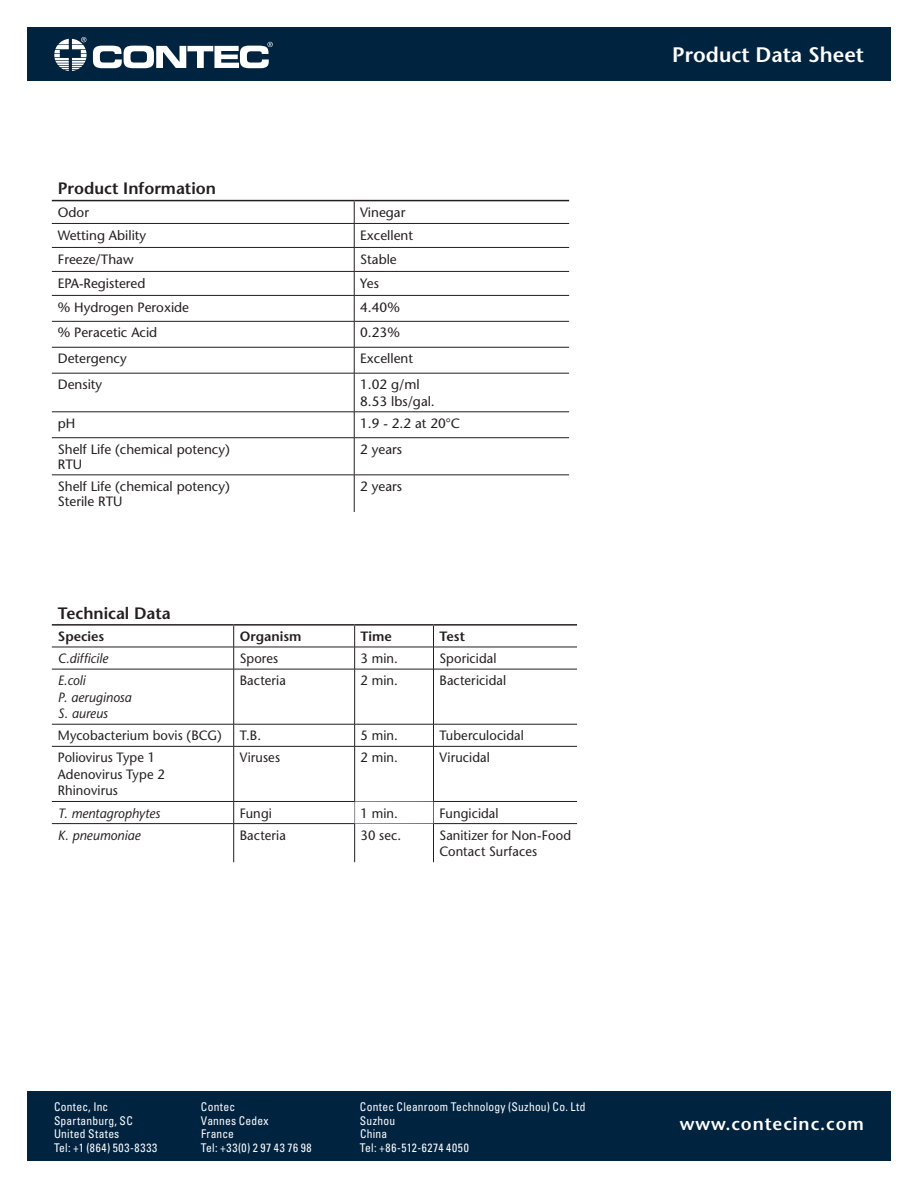
<style>
.page{position:relative;width:918px;height:1188px;background:#fff}
.page>*{position:absolute;margin:0;border:0;box-sizing:border-box;transform-origin:0 0}
.t1{font:600 21px "Stone Sans";color:#fff}
.t2{font:600 18px "Stone Sans";letter-spacing:.05em;color:#fff}
.t3{font:600 16.5px "Stone Sans";color:#231f20}
.t4{font:13.5px "Stone Sans";color:#231f20}
.t5{font:13.5px/16.5px "Stone Sans";color:#231f20;scale:.96 1}
.t6{font:italic 13.5px "Stone Sans";letter-spacing:.005em;color:#231f20;scale:.96 1}
.t7{font:600 13.5px "Stone Sans";color:#231f20}
.t8{font:condensed 12px "Univers LT Std";letter-spacing:.02em;color:#fff;scale:.96 1}
.t9{font:condensed 12px "Univers LT Std";letter-spacing:.05em;color:#fff;scale:.96 1}
.t10{font:condensed 12px "Univers LT Std";letter-spacing:.065em;color:#fff;scale:.96 1}
.t11{font:condensed 12px "Univers LT Std";letter-spacing:.055em;color:#fff;scale:.96 1}
</style>
<div class="page">
<hr style="left:52px;top:823px;width:182px;height:1px;background:#231f20">
<hr style="left:234px;top:823px;width:121px;height:1px;background:#231f20">
<hr style="left:433px;top:823px;width:144px;height:1px;background:#231f20">
<svg style="left:354px;top:802px;width:1px;height:21px"></svg>
<svg style="left:433px;top:802px;width:1px;height:21px"></svg>
<svg style="left:52px;top:624px;width:525px;height:45px"></svg>
<hr style="left:52px;top:669px;width:182px;height:1px;background:#231f20">
<hr style="left:234px;top:669px;width:121px;height:1px;background:#231f20">
<hr style="left:233px;top:669px;width:1px;height:55px;background:#231f20">
<hr style="left:355px;top:669px;width:79px;height:1px;background:#231f20">
<hr style="left:354px;top:669px;width:1px;height:55px;background:#231f20">
<hr style="left:434px;top:669px;width:143px;height:1px;background:#231f20">
<hr style="left:433px;top:669px;width:1px;height:55px;background:#231f20">
<hr style="left:52px;top:724px;width:182px;height:1px;background:#231f20">
<hr style="left:234px;top:724px;width:121px;height:1px;background:#231f20">
<svg style="left:233px;top:724px;width:1px;height:22px"></svg>
<hr style="left:355px;top:724px;width:79px;height:1px;background:#231f20">
<svg style="left:354px;top:724px;width:1px;height:22px"></svg>
<hr style="left:434px;top:724px;width:143px;height:1px;background:#231f20">
<svg style="left:433px;top:724px;width:1px;height:22px"></svg>
<hr style="left:52px;top:746px;width:182px;height:1px;background:#231f20">
<hr style="left:234px;top:746px;width:121px;height:1px;background:#231f20">
<hr style="left:233px;top:747px;width:1px;height:54px;background:#231f20">
<hr style="left:355px;top:746px;width:79px;height:1px;background:#231f20">
<hr style="left:354px;top:747px;width:1px;height:54px;background:#231f20">
<hr style="left:434px;top:746px;width:143px;height:1px;background:#231f20">
<hr style="left:433px;top:747px;width:1px;height:54px;background:#231f20">
<hr style="left:52px;top:801px;width:182px;height:1px;background:#231f20">
<hr style="left:234px;top:801px;width:121px;height:1px;background:#231f20">
<svg style="left:233px;top:802px;width:1px;height:21px"></svg>
<hr style="left:433px;top:801px;width:144px;height:1px;background:#231f20">
<hr style="left:233px;top:824px;width:1px;height:38px;background:#231f20">
<hr style="left:354px;top:824px;width:1px;height:38px;background:#231f20">
<hr style="left:433px;top:824px;width:1px;height:38px;background:#231f20">
<div style="left:27px;top:1092px;width:864px;height:69px;background:#002340"></div>
<div style="left:27px;top:27px;width:864px;height:54px;background:#002340"></div>
<svg style="left:93px;top:42px;width:180px;height:26px"></svg>
<svg style="left:54px;top:37px;width:33px;height:34px"></svg>
<hr style="left:52px;top:223px;width:302px;height:1px;background:#231f20">
<hr style="left:354px;top:223px;width:215px;height:1px;background:#231f20">
<hr style="left:52px;top:247px;width:302px;height:1px;background:#231f20">
<hr style="left:354px;top:247px;width:215px;height:1px;background:#231f20">
<hr style="left:52px;top:271px;width:302px;height:1px;background:#231f20">
<hr style="left:354px;top:271px;width:215px;height:1px;background:#231f20">
<hr style="left:52px;top:295px;width:302px;height:1px;background:#231f20">
<hr style="left:354px;top:295px;width:215px;height:1px;background:#231f20">
<hr style="left:52px;top:321px;width:302px;height:1px;background:#231f20">
<hr style="left:354px;top:321px;width:215px;height:1px;background:#231f20">
<hr style="left:52px;top:347px;width:302px;height:1px;background:#231f20">
<hr style="left:354px;top:347px;width:215px;height:1px;background:#231f20">
<svg style="left:354px;top:201px;width:1px;height:172px"></svg>
<hr style="left:52px;top:373px;width:302px;height:1px;background:#231f20">
<hr style="left:354px;top:373px;width:215px;height:1px;background:#231f20">
<hr style="left:354px;top:373px;width:1px;height:39px;background:#231f20">
<hr style="left:52px;top:412px;width:302px;height:1px;background:#231f20">
<hr style="left:354px;top:412px;width:215px;height:1px;background:#231f20">
<svg style="left:354px;top:412px;width:1px;height:25px"></svg>
<hr style="left:52px;top:437px;width:302px;height:1px;background:#231f20">
<hr style="left:354px;top:437px;width:215px;height:1px;background:#231f20">
<hr style="left:354px;top:438px;width:1px;height:37px;background:#231f20">
<hr style="left:52px;top:475px;width:302px;height:1px;background:#231f20">
<hr style="left:354px;top:475px;width:215px;height:1px;background:#231f20">
<hr style="left:354px;top:475px;width:1px;height:37px;background:#231f20">
<hr style="left:52px;top:200px;width:302px;height:1px;background:#231f20">
<hr style="left:354px;top:200px;width:215px;height:1px;background:#231f20">
<p class="t3" style="left:58px;top:178px;width:160px">Product Information</p>
<p class="t4" style="left:58px;top:205px;width:33px">Odor</p>
<p class="t4" style="left:360px;top:205px;width:47px">Vinegar</p>
<p class="t4" style="left:58px;top:227px;width:90px">Wetting Ability</p>
<p class="t4" style="left:360px;top:227px;width:54px">Excellent</p>
<p class="t4" style="left:58px;top:251px;width:77px">Freeze/Thaw</p>
<p class="t4" style="left:360px;top:251px;width:38px">Stable</p>
<p class="t4" style="left:58px;top:275px;width:89px">EPA-Registered</p>
<p class="t4" style="left:360px;top:275px;width:20px">Yes</p>
<p class="t4" style="left:58px;top:299px;width:133px">% Hydrogen Peroxide</p>
<p class="t4" style="left:360px;top:299px;width:41px">4.40%</p>
<p class="t4" style="left:58px;top:325px;width:101px">% Peracetic Acid</p>
<p class="t4" style="left:360px;top:325px;width:41px">0.23%</p>
<p class="t4" style="left:58px;top:351px;width:70px">Detergency</p>
<p class="t4" style="left:360px;top:351px;width:54px">Excellent</p>
<p class="t4" style="left:58px;top:377px;width:46px">Density</p>
<p class="t4" style="left:360px;top:377px;width:61px">1.02 g/ml</p>
<p class="t4" style="left:360px;top:393px;width:76px">8.53 lbs/gal.</p>
<p class="t4" style="left:58px;top:415px;width:19px">pH</p>
<p class="t4" style="left:360px;top:415px;width:101px">1.9 - 2.2 at 20°C</p>
<p class="t4" style="left:58px;top:441px;width:173px">Shelf Life (chemical potency)</p>
<p class="t4" style="left:58px;top:456px;width:26px">RTU</p>
<p class="t4" style="left:360px;top:441px;width:43px">2 years</p>
<p class="t4" style="left:58px;top:478px;width:173px">Shelf Life (chemical potency)</p>
<p class="t4" style="left:58px;top:493px;width:66px">Sterile RTU</p>
<p class="t4" style="left:360px;top:478px;width:43px">2 years</p>
<p class="t3" style="left:58px;top:603px;width:114px">Technical Data</p>
<p class="t7" style="left:58px;top:628px;width:48px">Species</p>
<p class="t7" style="left:240px;top:628px;width:63px">Organism</p>
<p class="t7" style="left:361px;top:628px;width:33px">Time</p>
<p class="t7" style="left:440px;top:628px;width:27px">Test</p>
<p class="t6" style="left:58px;top:650px;width:54px">C.difficile</p>
<p class="t5" style="left:240px;top:650px;width:42px">Spores</p>
<p class="t5" style="left:361px;top:650px;width:40px">3 min.</p>
<p class="t5" style="left:440px;top:650px;width:61px">Sporicidal</p>
<p class="t6" style="left:58px;top:672px;width:30px">E.coli</p>
<p class="t6" style="left:58px;top:689px;width:78px">P. aeruginosa</p>
<p class="t6" style="left:58px;top:705px;width:54px">S. aureus</p>
<p class="t5" style="left:240px;top:672px;width:50px">Bacteria</p>
<p class="t5" style="left:361px;top:672px;width:40px">2 min.</p>
<p class="t5" style="left:440px;top:672px;width:71px">Bactericidal</p>
<p class="t5" style="left:58px;top:727px;width:172px">Mycobacterium bovis (BCG)</p>
<p class="t5" style="left:240px;top:727px;width:24px">T.B.</p>
<p class="t5" style="left:361px;top:727px;width:40px">5 min.</p>
<p class="t5" style="left:440px;top:727px;width:89px">Tuberculocidal</p>
<p class="t5" style="left:58px;top:750px;width:103px">Poliovirus Type 1</p>
<p class="t5" style="left:58px;top:766px;width:113px">Adenovirus Type 2</p>
<p class="t5" style="left:58px;top:783px;width:64px">Rhinovirus</p>
<p class="t5" style="left:240px;top:750px;width:44px">Viruses</p>
<p class="t5" style="left:361px;top:750px;width:40px">2 min.</p>
<p class="t5" style="left:440px;top:750px;width:54px">Virucidal</p>
<p class="t6" style="left:58px;top:805px;width:108px">T. mentagrophytes</p>
<p class="t5" style="left:240px;top:805px;width:35px">Fungi</p>
<p class="t5" style="left:361px;top:805px;width:40px">1 min.</p>
<p class="t5" style="left:440px;top:805px;width:63px">Fungicidal</p>
<p class="t6" style="left:58px;top:827px;width:88px">K. pneumoniae</p>
<p class="t5" style="left:240px;top:827px;width:50px">Bacteria</p>
<p class="t5" style="left:361px;top:827px;width:44px">30 sec.</p>
<p class="t5" style="left:440px;top:827px;width:139px">Sanitizer for Non-Food<br>Contact Surfaces</p>
<p class="t1" style="left:672px;top:42px;width:193px">Product Data Sheet</p>
<p class="t8" style="left:54px;top:1099px;width:58px">Contec, Inc</p>
<p class="t8" style="left:201px;top:1099px;width:37px">Contec</p>
<p class="t8" style="left:360px;top:1099px;width:236px">Contec Cleanroom Technology (Suzhou) Co. Ltd</p>
<p class="t8" style="left:54px;top:1113px;width:84px">Spartanburg, SC</p>
<p class="t8" style="left:201px;top:1113px;width:72px">Vannes Cedex</p>
<p class="t8" style="left:360px;top:1113px;width:38px">Suzhou</p>
<p class="t8" style="left:54px;top:1126px;width:70px">United States</p>
<p class="t8" style="left:201px;top:1126px;width:36px">France</p>
<p class="t8" style="left:360px;top:1126px;width:30px">China</p>
<p class="t10" style="left:54px;top:1140px;width:109px">Tel: +1 (864) 503-8333</p>
<p class="t11" style="left:201px;top:1140px;width:117px">Tel: +33(0) 2 97 43 76 98</p>
<p class="t9" style="left:360px;top:1140px;width:115px">Tel: +86-512-6274 4050</p>
<p class="t2" style="left:680px;top:1113px;width:186px">www.contecinc.com</p>
</div>
